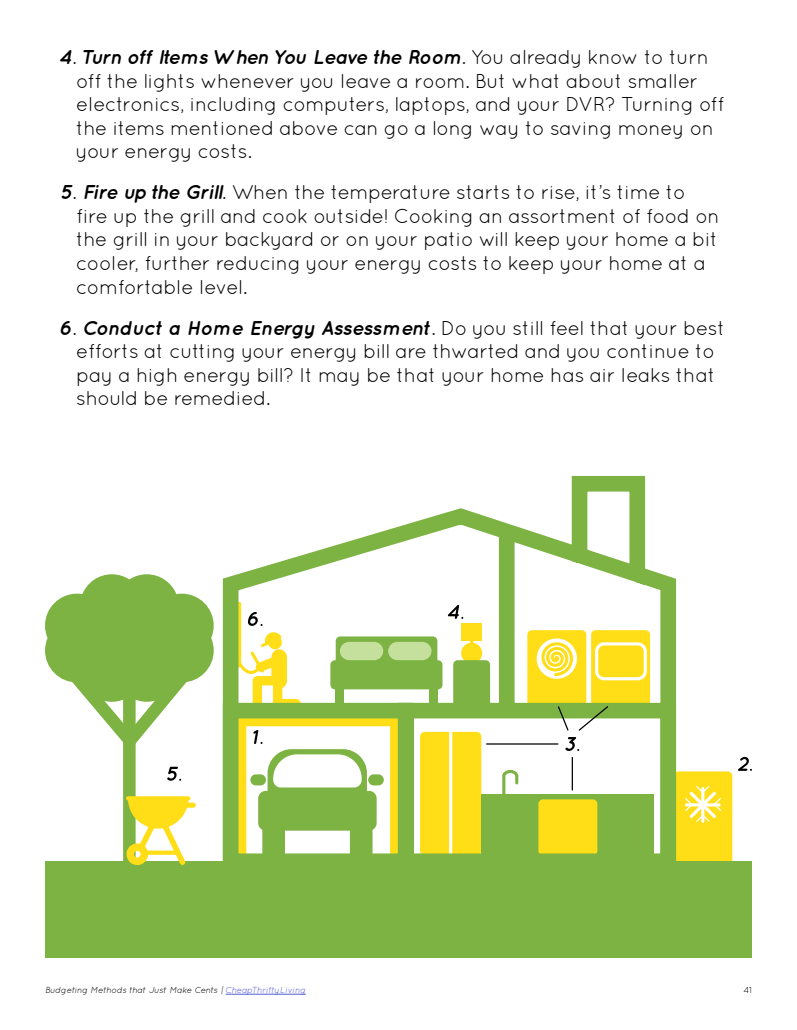
<style>
.page{position:relative;width:797px;height:1030px;background:#fff}
.page>*{position:absolute;margin:0;border:0;box-sizing:border-box;transform-origin:0 0}
.t1{font:20px/23.6px "Quicksand";letter-spacing:-.02em;color:#000}
.t2{font:italic 8.75px "Quicksand";color:#000}
.t3{font:8.75px "Quicksand";color:#000}
.s1{font-weight:700;font-style:italic}
.s2{color:#4f5cd6}
</style>
<div class="page">
<hr style="left:226px;top:994px;width:80px;height:1px;background:#4f5cd6">
<div style="left:673px;top:771px;width:59px;height:100px;background:#ffde17;border-radius:5px"></div>
<svg style="left:421px;top:475px;width:225px;height:45px"></svg>
<svg style="left:222px;top:520px;width:462px;height:341px"></svg>
<div style="left:45px;top:861px;width:707px;height:97px;background:#7db342"></div>
<div style="left:123px;top:669px;width:13px;height:200px;background:#7db342"></div>
<svg style="left:126px;top:796px;width:70px;height:69px"></svg>
<svg style="left:45px;top:574px;width:169px;height:186px"></svg>
<svg style="left:501px;top:768px;width:19px;height:35px"></svg>
<div style="left:429px;top:689px;width:8px;height:22px;background:#7db342"></div>
<div style="left:330px;top:660px;width:112px;height:29px;background:#7db342;border-radius:5px"></div>
<div style="left:336px;top:636px;width:101px;height:34px;background:#7db342;border-radius:4px"></div>
<div style="left:388px;top:642px;width:43px;height:18px;background:#c4e09c;border-radius:9px"></div>
<div style="left:597px;top:644px;width:48px;height:35px;background:#ffde17;border-radius:8px"></div>
<div style="left:595px;top:642px;width:52px;height:38px;border:3px solid #fff;border-radius:8px"></div>
<div style="left:453px;top:660px;width:37px;height:51px;background:#7db342;border-radius:4px"></div>
<svg style="left:683px;top:785px;width:39px;height:39px"></svg>
<svg style="left:167px;top:767px;width:14px;height:14px"></svg>
<svg style="left:448px;top:605px;width:15px;height:14px"></svg>
<svg style="left:738px;top:757px;width:14px;height:14px"></svg>
<svg style="left:226px;top:600px;width:180px;height:261px"></svg>
<hr style="left:487px;top:743px;width:71px;height:2px;background:#000">
<hr style="left:572px;top:758px;width:1px;height:32px;background:#000">
<svg style="left:527px;top:630px;width:82px;height:121px"></svg>
<p class="t1" style="left:76px;top:45px;width:650px;text-indent:-17px"><span class="s1">4. Turn off Items When You Leave the Room.</span> You already know to turn off the lights whenever you leave a room. But what about smaller electronics, including computers, laptops, and your DVR? Turning off the items mentioned above can go a long way to saving money on your energy costs.</p>
<p class="t1" style="left:76px;top:180px;width:645px;text-indent:-16px"><span class="s1">5. Fire up the Grill.</span> When the temperature starts to rise, it’s time to fire up the grill and cook outside! Cooking an assortment of food on the grill in your backyard or on your patio will keep your home a bit cooler, further reducing your energy costs to keep your home at a comfortable level.</p>
<p class="t1" style="left:76px;top:316px;width:651px;text-indent:-17px"><span class="s1">6. Conduct a Home Energy Assessment.</span> Do you still feel that your best efforts at cutting your energy bill are thwarted and you continue to pay a high energy bill? It may be that your home has air leaks that should be remedied.</p>
<p class="t2" style="left:45px;top:985px;width:262px">Budgeting Methods that Just Make Cents | <span class="s2">CheapThriftyLiving</span></p>
<p class="t3" style="left:743px;top:985px;width:10px">41</p>
</div>
